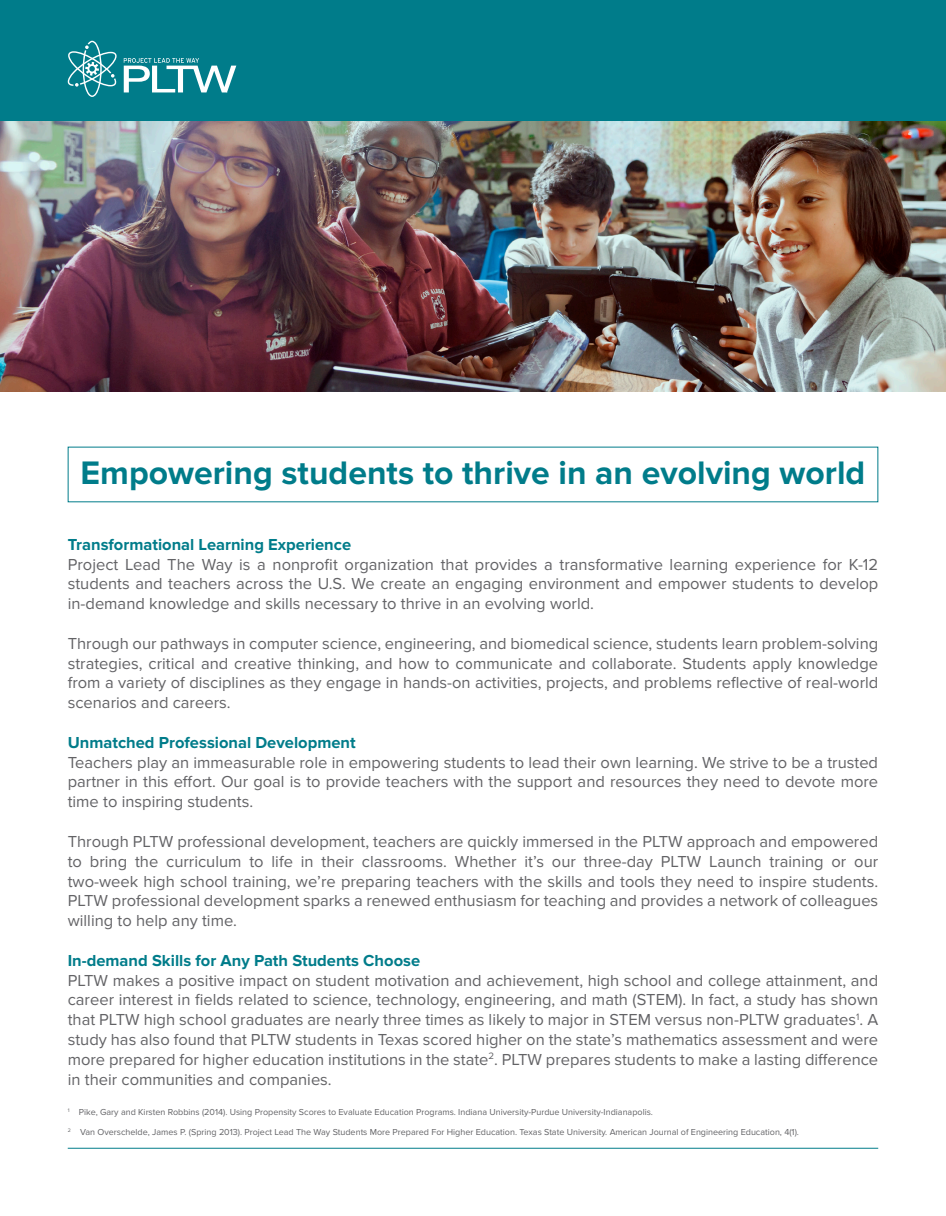
<style>
.page{position:relative;width:946px;height:1216px;background:#fff}
.page>*{position:absolute;margin:0;border:0;box-sizing:border-box;transform-origin:0 0}
.t1{font:700 33.75px "Proxima Nova";color:#007c8a}
.t2{font:16.5px/19.8px "Proxima Nova";color:#636366;text-align:justify}
.t3{font:700 16.5px "Proxima Nova";color:#007c8a}
.t4{font:9px "Proxima Nova";color:#636366}
</style>
<div class="page">
<div style="left:0;top:0;width:945px;height:122px;background:#007c8a"></div>
<div style="left:0;top:0;width:945px;height:122px;border:2px solid #007c8a"></div>
<svg style="left:124px;top:58px;width:112px;height:34px"></svg>
<svg style="left:68px;top:41px;width:49px;height:56px"></svg>
<img style="left:0;top:122px;width:945px;height:270px">
<hr style="left:68px;top:1147px;width:810px;height:1px;background:#007c8a">
<p class="t1" style="left:81px;top:453px;width:786px">Empowering students to thrive in an evolving world</p>
<p class="t3" style="left:68px;top:535px;width:285px">Transformational Learning Experience</p>
<p class="t2" style="left:68px;top:554px;width:812px">Project Lead The Way is a nonprofit organization that provides a transformative learning experience for K-12 students and teachers across the U.S. We create an engaging environment and empower students to develop in-demand knowledge and skills necessary to thrive in an evolving world.</p>
<p class="t2" style="left:68px;top:634px;width:812px">Through our pathways in computer science, engineering, and biomedical science, students learn problem-solving strategies, critical and creative thinking, and how to communicate and collaborate. Students apply knowledge from a variety of disciplines as they engage in hands-on activities, projects, and problems reflective of real-world scenarios and careers.</p>
<p class="t3" style="left:68px;top:733px;width:289px">Unmatched Professional Development</p>
<p class="t2" style="left:68px;top:752px;width:811px">Teachers play an immeasurable role in empowering students to lead their own learning. We strive to be a trusted partner in this effort. Our goal is to provide teachers with the support and resources they need to devote more time to inspiring students.</p>
<p class="t2" style="left:68px;top:832px;width:812px">Through PLTW professional development, teachers are quickly immersed in the PLTW approach and empowered to bring the curriculum to life in their classrooms. Whether it’s our three-day PLTW Launch training or our two-week high school training, we’re preparing teachers with the skills and tools they need to inspire students.<br>PLTW professional development sparks a renewed enthusiasm for teaching and provides a network of colleagues willing to help any time.</p>
<p class="t3" style="left:68px;top:950px;width:354px">In-demand Skills for Any Path Students Choose</p>
<p class="t2" style="left:68px;top:970px;width:812px">PLTW makes a positive impact on student motivation and achievement, high school and college attainment, and career interest in fields related to science, technology, engineering, and math (STEM). In fact, a study has shown that PLTW high school graduates are nearly three times as likely to major in STEM versus non-PLTW graduates<sup>1</sup>. A study has also found that PLTW students in Texas scored higher on the state’s mathematics assessment and were more prepared for higher education institutions in the state<sup>2</sup>. PLTW prepares students to make a lasting difference in their communities and companies.</p>
<p class="t4" style="left:68px;top:1107px;width:586px"><sup>1</sup> Pike, Gary and Kirsten Robbins (2014). Using Propensity Scores to Evaluate Education Programs. Indiana University-Purdue University-Indianapolis.</p>
<p class="t4" style="left:68px;top:1126px;width:732px"><sup>2</sup> Van Overschelde, James P. (Spring 2013). Project Lead The Way Students More Prepared For Higher Education. Texas State University. American Journal of Engineering Education, 4(1).</p>
</div>
